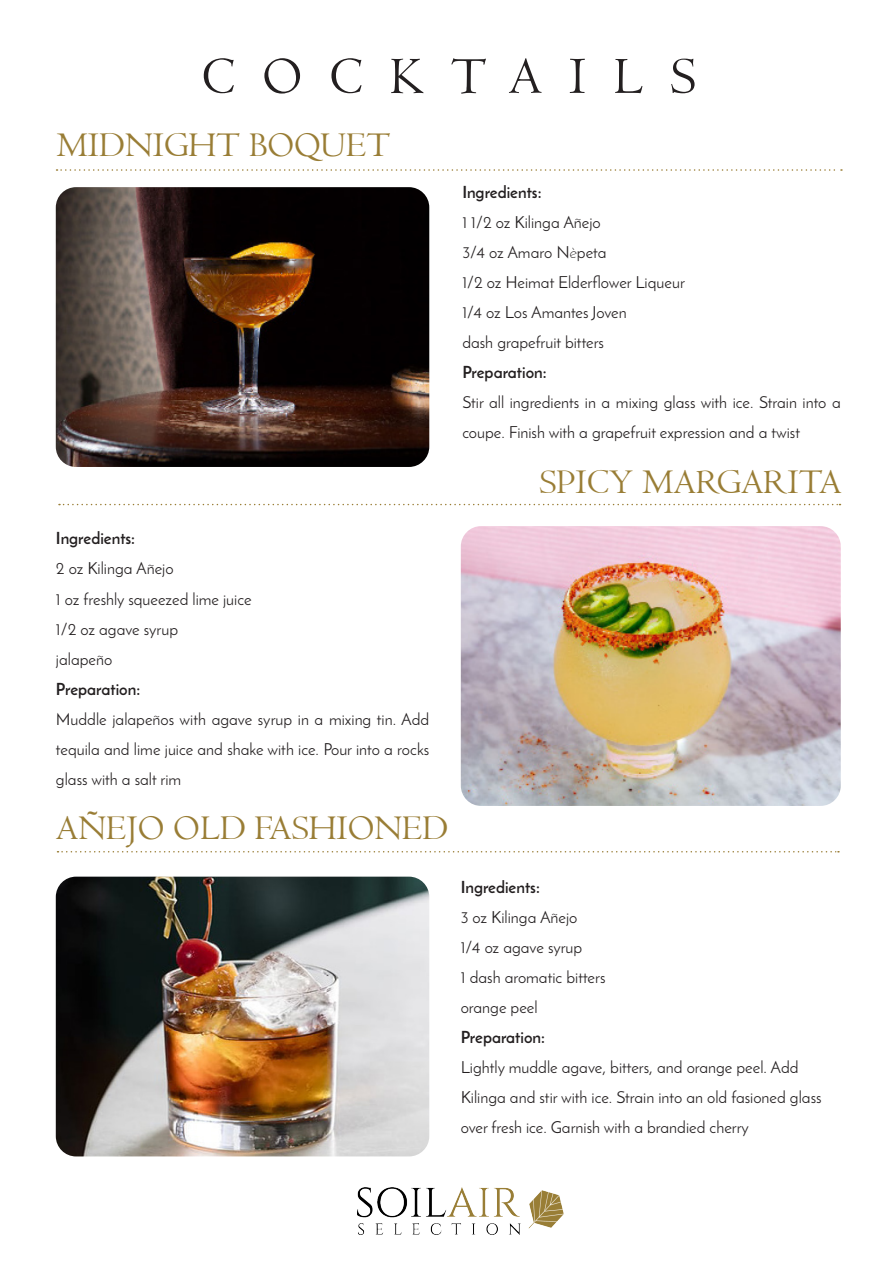
<style>
.page{position:relative;width:893px;height:1263px;background:#fff}
.page>*{position:absolute;margin:0;border:0;box-sizing:border-box;transform-origin:0 0}
.Wines{font:54px "Centaur";letter-spacing:.5em;color:#231f20}
.Wines-2{font:36px "Centaur";color:#997d35}
.Wines-3{font:16.5px/30px "Josefin Sans";color:#231f20}
.Wines-4{font:700 16.5px "Josefin Sans";color:#231f20}
.s1{font-weight:300;font-style:italic}
</style>
<div class="page">
<img style="left:56px;top:187px;width:373px;height:280px">
<svg style="left:57px;top:169px;width:785px;height:2px"></svg>
<svg style="left:59px;top:504px;width:781px;height:1px"></svg>
<svg style="left:57px;top:851px;width:782px;height:1px"></svg>
<img style="left:358px;top:1187px;width:206px;height:47px">
<img style="left:461px;top:526px;width:380px;height:280px">
<img style="left:56px;top:877px;width:373px;height:279px">
<p class="Wines" style="left:201px;top:44px;width:496px">COCKTAILS</p>
<p class="Wines-2" style="left:56px;top:123px;width:335px">MIDNIGHT BOQUET</p>
<p class="Wines-4" style="left:462px;top:182px;width:81px">Ingredients:</p>
<p class="Wines-3" style="left:462px;top:207px;width:140px">1 1/2 oz Kilinga Añejo</p>
<p class="Wines-3" style="left:462px;top:237px;width:146px">3/4 oz Amaro N<span class="s1">è</span>peta</p>
<p class="Wines-3" style="left:462px;top:267px;width:224px">1/2 oz Heimat Elderflower Liqueur</p>
<p class="Wines-3" style="left:462px;top:297px;width:166px">1/4 oz Los Amantes Joven</p>
<p class="Wines-3" style="left:462px;top:327px;width:143px">dash grapefruit bitters</p>
<p class="Wines-4" style="left:462px;top:362px;width:86px">Preparation:</p>
<p class="Wines-3" style="left:462px;top:387px;width:380px">Stir all ingredients in a mixing glass with ice. Strain into a coupe. Finish with a grapefruit expression and a twist</p>
<p class="Wines-2" style="left:539px;top:460px;width:304px">SPICY MARGARITA</p>
<p class="Wines-4" style="left:56px;top:528px;width:81px">Ingredients:</p>
<p class="Wines-3" style="left:56px;top:554px;width:119px">2 oz Kilinga Añejo</p>
<p class="Wines-3" style="left:56px;top:584px;width:197px">1 oz freshly squeezed lime juice</p>
<p class="Wines-3" style="left:56px;top:614px;width:124px">1/2 oz agave syrup</p>
<p class="Wines-3" style="left:56px;top:644px;width:58px">jalapeño</p>
<p class="Wines-4" style="left:56px;top:678px;width:86px">Preparation:</p>
<p class="Wines-3" style="left:56px;top:704px;width:375px;text-align:justify">Muddle jalapeños with agave syrup in a mixing tin. Add tequila and lime juice and shake with ice. Pour into a rocks glass with a salt rim</p>
<p class="Wines-2" style="left:56px;top:806px;width:394px">AÑEJO OLD FASHIONED</p>
<p class="Wines-4" style="left:461px;top:876px;width:81px">Ingredients:</p>
<p class="Wines-3" style="left:461px;top:902px;width:118px">3 oz Kilinga Añejo</p>
<p class="Wines-3" style="left:461px;top:932px;width:123px">1/4 oz agave syrup</p>
<p class="Wines-3" style="left:461px;top:962px;width:146px">1 dash aromatic bitters</p>
<p class="Wines-3" style="left:461px;top:992px;width:78px">orange peel</p>
<p class="Wines-4" style="left:461px;top:1026px;width:86px">Preparation:</p>
<p class="Wines-3" style="left:461px;top:1052px;width:362px">Lightly muddle agave, bitters, and orange peel. Add<br>Kilinga and stir with ice. Strain into an old fasioned glass over fresh ice. Garnish with a brandied cherry</p>
</div>
